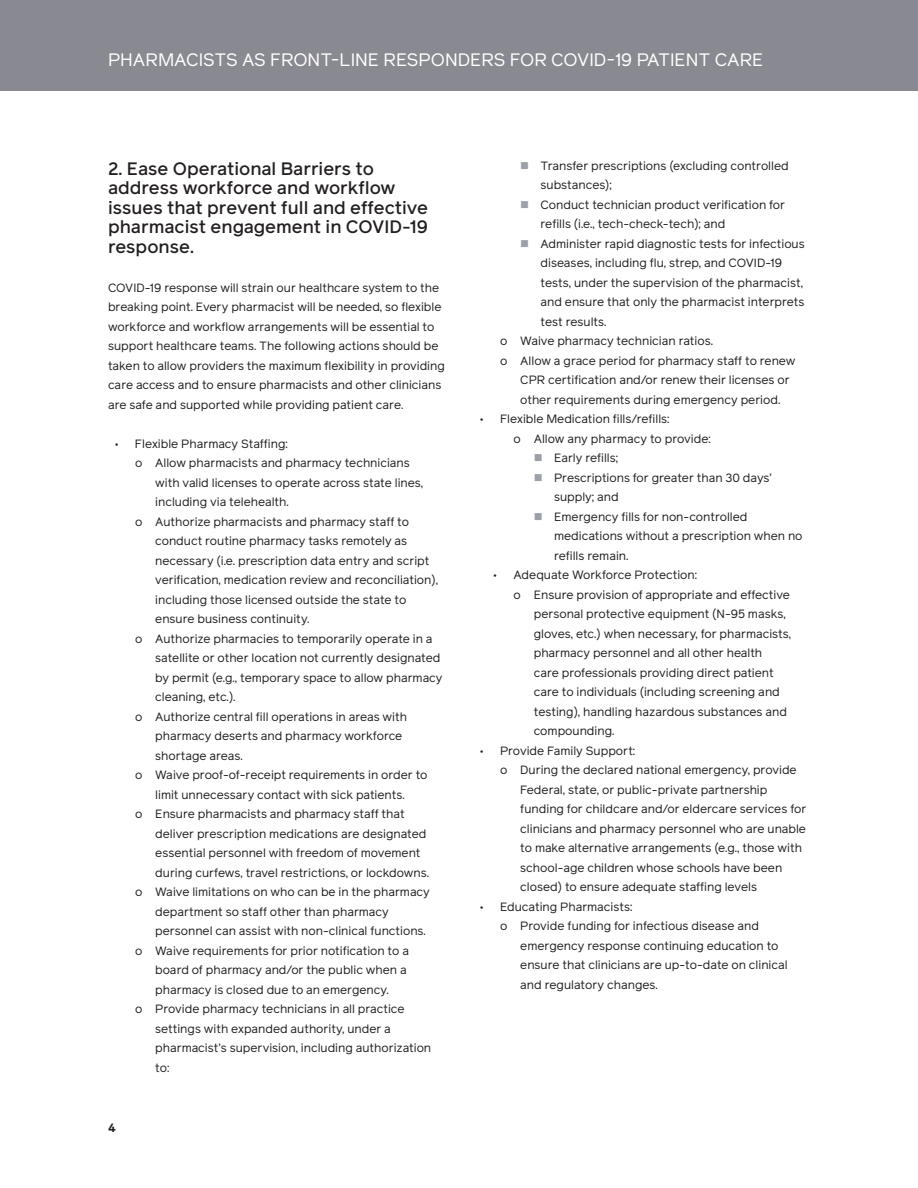
<style>
.page{position:relative;width:918px;height:1188px;background:#fff}
.page>*{position:absolute;margin:0;border:0;box-sizing:border-box;transform-origin:0 0}
.t1{font:500 18px/19.5px "Reader Pro";color:#231f20}
.t2{font:18px "Reader Pro";color:#fff}
.t3{font:12px/19.5px "Reader Pro";color:#231f20}
.t4{font:700 12px "Reader Pro";color:#231f20}
.s1{color:#9ca1a9}
</style>
<div class="page">
<div style="left:0;top:0;width:918px;height:90px;background:#898a91"></div>
<p class="t2" style="left:108px;top:47px;width:657px">PHARMACISTS AS FRONT-LINE RESPONDERS FOR COVID-19 PATIENT CARE</p>
<p class="t1" style="left:108px;top:158px;width:322px">2. Ease Operational Barriers to address workforce and workflow issues that prevent full and effective pharmacist engagement in COVID-19 response.</p>
<p class="t3" style="left:108px;top:278px;width:338px">COVID-19 response will strain our healthcare system to the breaking point. Every pharmacist will be needed, so flexible workforce and workflow arrangements will be essential to support healthcare teams. The following actions should be taken to allow providers the maximum flexibility in providing care access and to ensure pharmacists and other clinicians are safe and supported while providing patient care.</p>
<p class="t3" style="left:115px;top:434px;width:175px">• Flexible Pharmacy Staffing:</p>
<p class="t3" style="left:155px;top:453px;width:270px;text-indent:-20px">o Allow pharmacists and pharmacy technicians with valid licenses to operate across state lines, including via telehealth.</p>
<p class="t3" style="left:155px;top:512px;width:284px;text-indent:-20px">o Authorize pharmacists and pharmacy staff to conduct routine pharmacy tasks remotely as necessary (i.e. prescription data entry and script verification, medication review and reconciliation), including those licensed outside the state to ensure business continuity.</p>
<p class="t3" style="left:155px;top:629px;width:289px;text-indent:-20px">o Authorize pharmacies to temporarily operate in a satellite or other location not currently designated by permit (e.g., temporary space to allow pharmacy cleaning, etc.).</p>
<p class="t3" style="left:155px;top:707px;width:253px;text-indent:-20px">o Authorize central fill operations in areas with pharmacy deserts and pharmacy workforce shortage areas.</p>
<p class="t3" style="left:135px;top:765px;width:294px;text-align:center">o Waive proof-of-receipt requirements in order to limit unnecessary contact with sick patients.</p>
<p class="t3" style="left:155px;top:804px;width:275px;text-indent:-20px">o Ensure pharmacists and pharmacy staff that deliver prescription medications are designated essential personnel with freedom of movement during curfews, travel restrictions, or lockdowns.</p>
<p class="t3" style="left:155px;top:882px;width:276px;text-indent:-20px">o Waive limitations on who can be in the pharmacy department so staff other than pharmacy personnel can assist with non-clinical functions.</p>
<p class="t3" style="left:155px;top:941px;width:255px;text-indent:-20px">o Waive requirements for prior notification to a board of pharmacy and/or the public when a pharmacy is closed due to an emergency.</p>
<p class="t3" style="left:155px;top:999px;width:277px;text-indent:-20px">o Provide pharmacy technicians in all practice settings with expanded authority, under a pharmacist’s supervision, including authorization to:</p>
<p class="t4" style="left:108px;top:1120px;width:9px">4</p>
<p class="t3" style="left:541px;top:156px;width:250px;text-indent:-20px"><span class="s1">■</span> Transfer prescriptions (excluding controlled substances);</p>
<p class="t3" style="left:541px;top:195px;width:246px;text-indent:-20px"><span class="s1">■</span> Conduct technician product verification for refills (i.e., tech-check-tech); and</p>
<p class="t3" style="left:541px;top:234px;width:266px;text-indent:-20px"><span class="s1">■</span> Administer rapid diagnostic tests for infectious diseases, including flu, strep, and COVID-19 tests, under the supervision of the pharmacist, and ensure that only the pharmacist interprets test results.</p>
<p class="t3" style="left:500px;top:331px;width:215px">o Waive pharmacy technician ratios.</p>
<p class="t3" style="left:520px;top:351px;width:277px;text-indent:-20px">o Allow a grace period for pharmacy staff to renew<br>CPR certification and/or renew their licenses or other requirements during emergency period.</p>
<p class="t3" style="left:480px;top:409px;width:191px">• Flexible Medication fills/refills:</p>
<p class="t3" style="left:514px;top:429px;width:199px">o Allow any pharmacy to provide:</p>
<p class="t3" style="left:534px;top:448px;width:86px"><span class="s1">■</span> Early refills;</p>
<p class="t3" style="left:554px;top:468px;width:219px;text-indent:-20px"><span class="s1">■</span> Prescriptions for greater than 30 days’ supply; and</p>
<p class="t3" style="left:554px;top:507px;width:250px;text-indent:-20px"><span class="s1">■</span> Emergency fills for non-controlled medications without a prescription when no refills remain.</p>
<p class="t3" style="left:493px;top:565px;width:205px">• Adequate Workforce Protection:</p>
<p class="t3" style="left:534px;top:585px;width:259px;text-indent:-20px">o Ensure provision of appropriate and effective personal protective equipment (N-95 masks, gloves, etc.) when necessary, for pharmacists, pharmacy personnel and all other health<br>care professionals providing direct patient care to individuals (including screening and testing), handling hazardous substances and compounding.</p>
<p class="t3" style="left:480px;top:741px;width:157px">• Provide Family Support:</p>
<p class="t3" style="left:520px;top:760px;width:287px;text-indent:-20px">o During the declared national emergency, provide Federal, state, or public-private partnership funding for childcare and/or eldercare services for clinicians and pharmacy personnel who are unable to make alternative arrangements (e.g., those with school-age children whose schools have been closed) to ensure adequate staffing levels</p>
<p class="t3" style="left:480px;top:897px;width:154px">• Educating Pharmacists:</p>
<p class="t3" style="left:520px;top:916px;width:269px;text-indent:-20px">o Provide funding for infectious disease and emergency response continuing education to ensure that clinicians are up-to-date on clinical and regulatory changes.</p>
</div>
